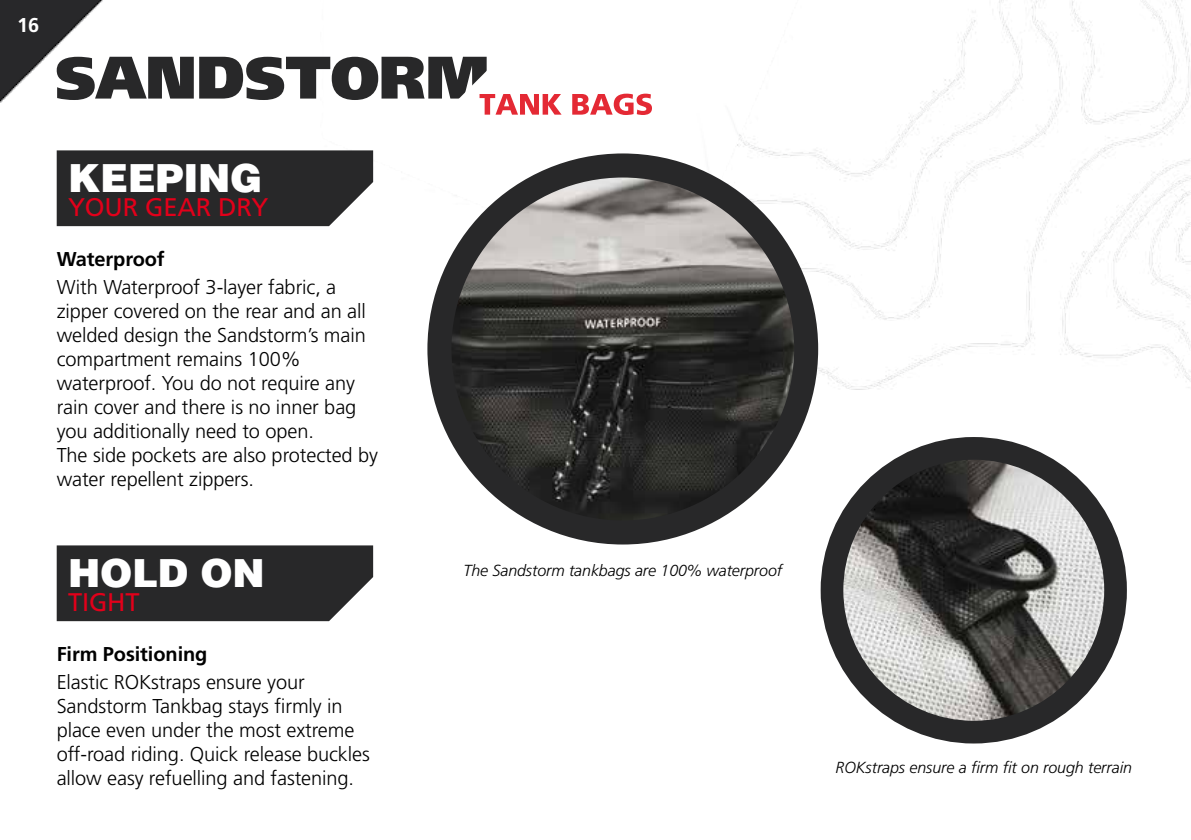
<style>
.page{position:relative;width:1191px;height:840px;background:#fff}
.page>*{position:absolute;margin:0;border:0;box-sizing:border-box;transform-origin:0 0}
.t1{font:900 38.8px "Helvetica LT";letter-spacing:-.005em;color:#fff}
.t2{font:25.4px "Frutiger CE";letter-spacing:-.005em;color:#e2001a}
.t3{font:300 20px/24px "Frutiger CE";letter-spacing:-.005em;color:#000}
.t4{font:300 20px/24px "Frutiger";letter-spacing:-.005em;color:#000}
.t5{font:700 20px "Frutiger CE";color:#fff}
.t6{font:italic 300 16px "Frutiger CE";letter-spacing:-.005em;color:#000}
.s1{font-weight:700}
.s2{font-family:"Frutiger CE";font-weight:700}
</style>
<div class="page">
<img style="left:56px;top:0;width:1135px;height:744px">
<div style="left:57px;top:150px;width:316px;height:76px;background:#282829"></div>
<div style="left:57px;top:545px;width:316px;height:75px;background:#282829"></div>
<img style="left:0;top:0;width:119px;height:119px">
<svg style="left:57px;top:33px;width:504px;height:90px"></svg>
<svg style="left:572px;top:94px;width:80px;height:21px"></svg>
<img style="left:439px;top:167px;width:367px;height:364px">
<div style="left:427px;top:153px;width:391px;height:391px;border:24px solid #282829;border-radius:50%"></div>
<img style="left:832px;top:451px;width:283px;height:280px">
<div style="left:820px;top:437px;width:306px;height:306px;border:23px solid #282829;border-radius:50%"></div>
<p class="t5" style="left:17px;top:13px;width:24px">126</p>
<p class="t1" style="left:68px;top:152px;width:196px">KEEPING</p>
<p class="t2" style="left:68px;top:192px;width:202px">YOUR GEAR DRY</p>
<p class="t3" style="left:57px;top:245px;width:281px;line-height:28px"><span class="s1">Waterproof<br></span>With Waterproof 3-layer fabric, a</p>
<p class="t3" style="left:57px;top:299px;width:323px">zipper covered on the rear and an all welded design the Sandstorm’s main compartment remains 100% waterproof. You do not require any rain cover and there is no inner bag you additionally need to open.<br>The side pockets are also protected by water repellent zippers.</p>
<p class="t1" style="left:68px;top:547px;width:198px">HOLD ON</p>
<p class="t2" style="left:68px;top:586px;width:73px">TIGHT</p>
<p class="t4" style="left:57px;top:639px;width:249px;line-height:28px"><span class="s2">Firm Positioning<br></span>Elastic ROKstraps ensure your</p>
<p class="t4" style="left:57px;top:693px;width:315px">Sandstorm Tankbag stays firmly in place even under the most extreme off-road riding. Quick release buckles allow easy refuelling and fastening.</p>
<p class="t6" style="left:463px;top:560px;width:320px">The Sandstorm tankbags are 100% waterproof</p>
<p class="t6" style="left:835px;top:757px;width:298px">ROKstraps ensure a firm fit on rough terrain</p>
</div>
